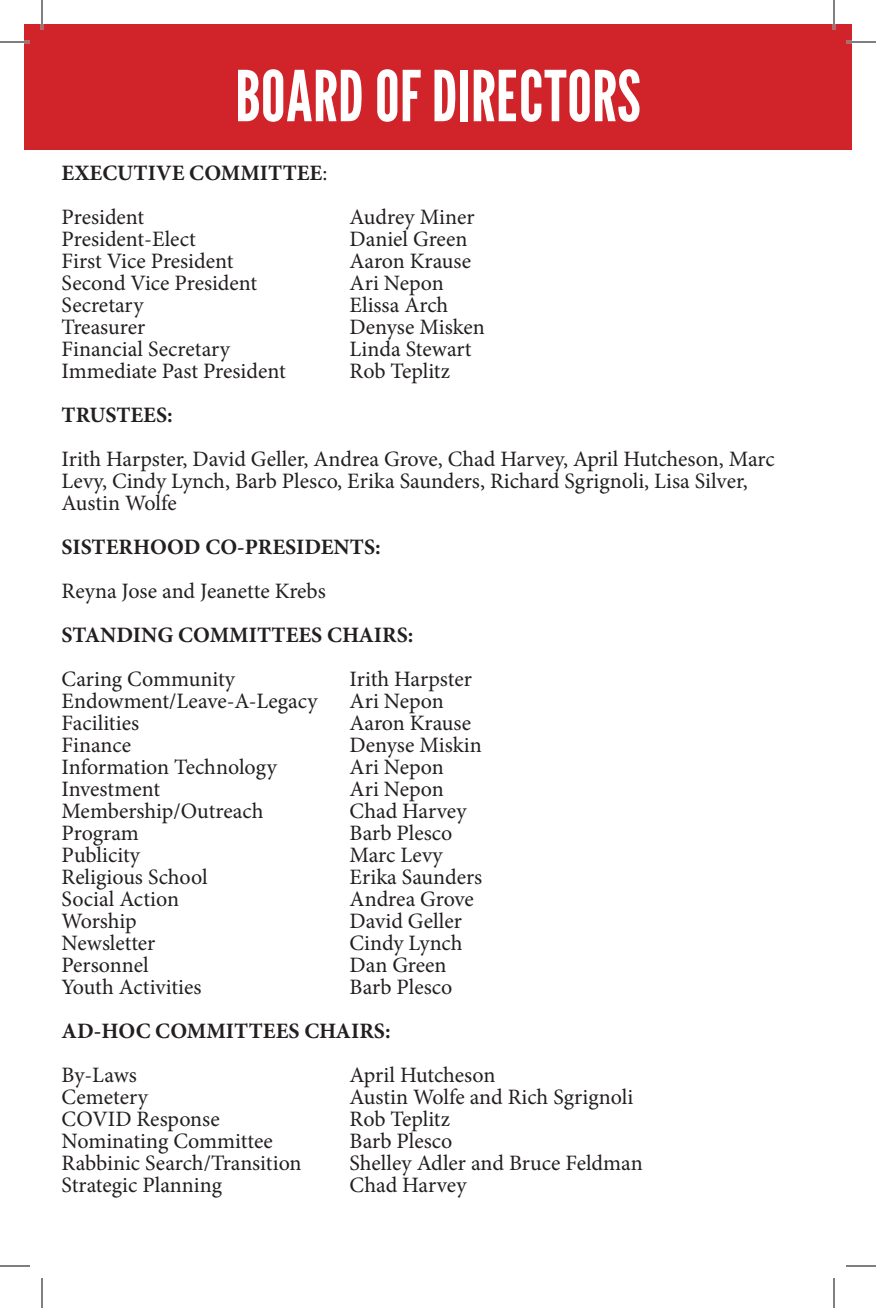
<style>
.page{position:relative;width:876px;height:1308px;background:#fff}
.page>*{position:absolute;margin:0;border:0;box-sizing:border-box;transform-origin:0 0}
.t1{font:70px "League Gothic";color:#fff}
.t2{font:22px/22px "Minion Pro";color:#231f20}
.t3{font:700 22px "Minion Pro";color:#231f20}
.s1{font-weight:400}
</style>
<div class="page">
<div style="left:24px;top:24px;width:828px;height:126px;background:#d1232a"></div>
<hr style="left:0;top:41px;width:30px;height:2px;background:#fff">
<hr style="left:846px;top:41px;width:30px;height:2px;background:#fff">
<hr style="left:41px;top:0;width:2px;height:30px;background:#fff">
<hr style="left:833px;top:0;width:2px;height:30px;background:#fff">
<hr style="left:0;top:42px;width:30px;height:1px;background:#000">
<hr style="left:846px;top:42px;width:30px;height:1px;background:#000">
<hr style="left:0;top:1266px;width:30px;height:1px;background:#000">
<hr style="left:846px;top:1266px;width:30px;height:1px;background:#000">
<hr style="left:42px;top:0;width:1px;height:30px;background:#000">
<hr style="left:42px;top:1278px;width:1px;height:30px;background:#000">
<hr style="left:834px;top:0;width:1px;height:30px;background:#000">
<hr style="left:834px;top:1278px;width:1px;height:30px;background:#000">
<p class="t1" style="left:235px;top:48px;width:407px">BOARD OF DIRECTORS</p>
<p class="t3" style="left:62px;top:158px;width:267px">EXECUTIVE COMMITTEE<span class="s1">:</span></p>
<p class="t2" style="left:62px;top:206px;width:84px">President</p>
<p class="t2" style="left:350px;top:206px;width:126px">Audrey Miner</p>
<p class="t2" style="left:62px;top:228px;width:136px">President-Elect</p>
<p class="t2" style="left:350px;top:228px;width:119px">Daniel Green</p>
<p class="t2" style="left:62px;top:250px;width:173px">First Vice President</p>
<p class="t2" style="left:350px;top:250px;width:123px">Aaron Krause</p>
<p class="t2" style="left:62px;top:272px;width:197px">Second Vice President</p>
<p class="t2" style="left:350px;top:272px;width:96px">Ari Nepon</p>
<p class="t2" style="left:62px;top:294px;width:83px">Secretary</p>
<p class="t2" style="left:350px;top:294px;width:100px">Elissa Arch</p>
<p class="t2" style="left:62px;top:316px;width:85px">Treasurer</p>
<p class="t2" style="left:350px;top:316px;width:137px">Denyse Misken</p>
<p class="t2" style="left:62px;top:338px;width:170px">Financial Secretary</p>
<p class="t2" style="left:350px;top:338px;width:123px">Linda Stewart</p>
<p class="t2" style="left:62px;top:360px;width:226px">Immediate Past President</p>
<p class="t2" style="left:350px;top:360px;width:102px">Rob Teplitz</p>
<p class="t3" style="left:62px;top:400px;width:113px">TRUSTEES:</p>
<p class="t2" style="left:62px;top:448px;width:715px">Irith Harpster, David Geller, Andrea Grove, Chad Harvey, April Hutcheson, Marc<br>Levy, Cindy Lynch, Barb Plesco, Erika Saunders, Richard Sgrignoli, Lisa Silver,<br>Austin Wolfe</p>
<p class="t3" style="left:62px;top:532px;width:321px">SISTERHOOD CO-PRESIDENTS:</p>
<p class="t2" style="left:62px;top:580px;width:266px">Reyna Jose and Jeanette Krebs</p>
<p class="t3" style="left:62px;top:620px;width:353px">STANDING COMMITTEES CHAIRS:</p>
<p class="t2" style="left:62px;top:668px;width:175px">Caring Community</p>
<p class="t2" style="left:350px;top:668px;width:124px">Irith Harpster</p>
<p class="t2" style="left:62px;top:690px;width:258px">Endowment/Leave-A-Legacy</p>
<p class="t2" style="left:350px;top:690px;width:96px">Ari Nepon</p>
<p class="t2" style="left:62px;top:712px;width:79px">Facilities</p>
<p class="t2" style="left:350px;top:712px;width:123px">Aaron Krause</p>
<p class="t2" style="left:62px;top:734px;width:71px">Finance</p>
<p class="t2" style="left:350px;top:734px;width:134px">Denyse Miskin</p>
<p class="t2" style="left:62px;top:756px;width:217px">Information Technology</p>
<p class="t2" style="left:350px;top:756px;width:96px">Ari Nepon</p>
<p class="t2" style="left:62px;top:778px;width:100px">Investment</p>
<p class="t2" style="left:350px;top:778px;width:96px">Ari Nepon</p>
<p class="t2" style="left:62px;top:800px;width:203px">Membership/Outreach</p>
<p class="t2" style="left:350px;top:800px;width:118px">Chad Harvey</p>
<p class="t2" style="left:62px;top:822px;width:79px">Program</p>
<p class="t2" style="left:350px;top:822px;width:104px">Barb Plesco</p>
<p class="t2" style="left:62px;top:844px;width:80px">Publicity</p>
<p class="t2" style="left:350px;top:844px;width:94px">Marc Levy</p>
<p class="t2" style="left:62px;top:866px;width:148px">Religious School</p>
<p class="t2" style="left:350px;top:866px;width:134px">Erika Saunders</p>
<p class="t2" style="left:62px;top:888px;width:119px">Social Action</p>
<p class="t2" style="left:350px;top:888px;width:126px">Andrea Grove</p>
<p class="t2" style="left:62px;top:910px;width:77px">Worship</p>
<p class="t2" style="left:350px;top:910px;width:114px">David Geller</p>
<p class="t2" style="left:62px;top:932px;width:95px">Newsletter</p>
<p class="t2" style="left:350px;top:932px;width:114px">Cindy Lynch</p>
<p class="t2" style="left:62px;top:954px;width:89px">Personnel</p>
<p class="t2" style="left:350px;top:954px;width:99px">Dan Green</p>
<p class="t2" style="left:62px;top:976px;width:141px">Youth Activities</p>
<p class="t2" style="left:350px;top:976px;width:104px">Barb Plesco</p>
<p class="t3" style="left:62px;top:1016px;width:331px">AD-HOC COMMITTEES CHAIRS:</p>
<p class="t2" style="left:62px;top:1064px;width:77px">By-Laws</p>
<p class="t2" style="left:350px;top:1064px;width:147px">April Hutcheson</p>
<p class="t2" style="left:62px;top:1086px;width:88px">Cemetery</p>
<p class="t2" style="left:350px;top:1086px;width:285px">Austin Wolfe and Rich Sgrignoli</p>
<p class="t2" style="left:62px;top:1108px;width:160px">COVID Response</p>
<p class="t2" style="left:350px;top:1108px;width:102px">Rob Teplitz</p>
<p class="t2" style="left:62px;top:1130px;width:213px">Nominating Committee</p>
<p class="t2" style="left:350px;top:1130px;width:104px">Barb Plesco</p>
<p class="t2" style="left:62px;top:1152px;width:242px">Rabbinic Search/Transition</p>
<p class="t2" style="left:350px;top:1152px;width:295px">Shelley Adler and Bruce Feldman</p>
<p class="t2" style="left:62px;top:1174px;width:162px">Strategic Planning</p>
<p class="t2" style="left:350px;top:1174px;width:118px">Chad Harvey</p>
</div>
